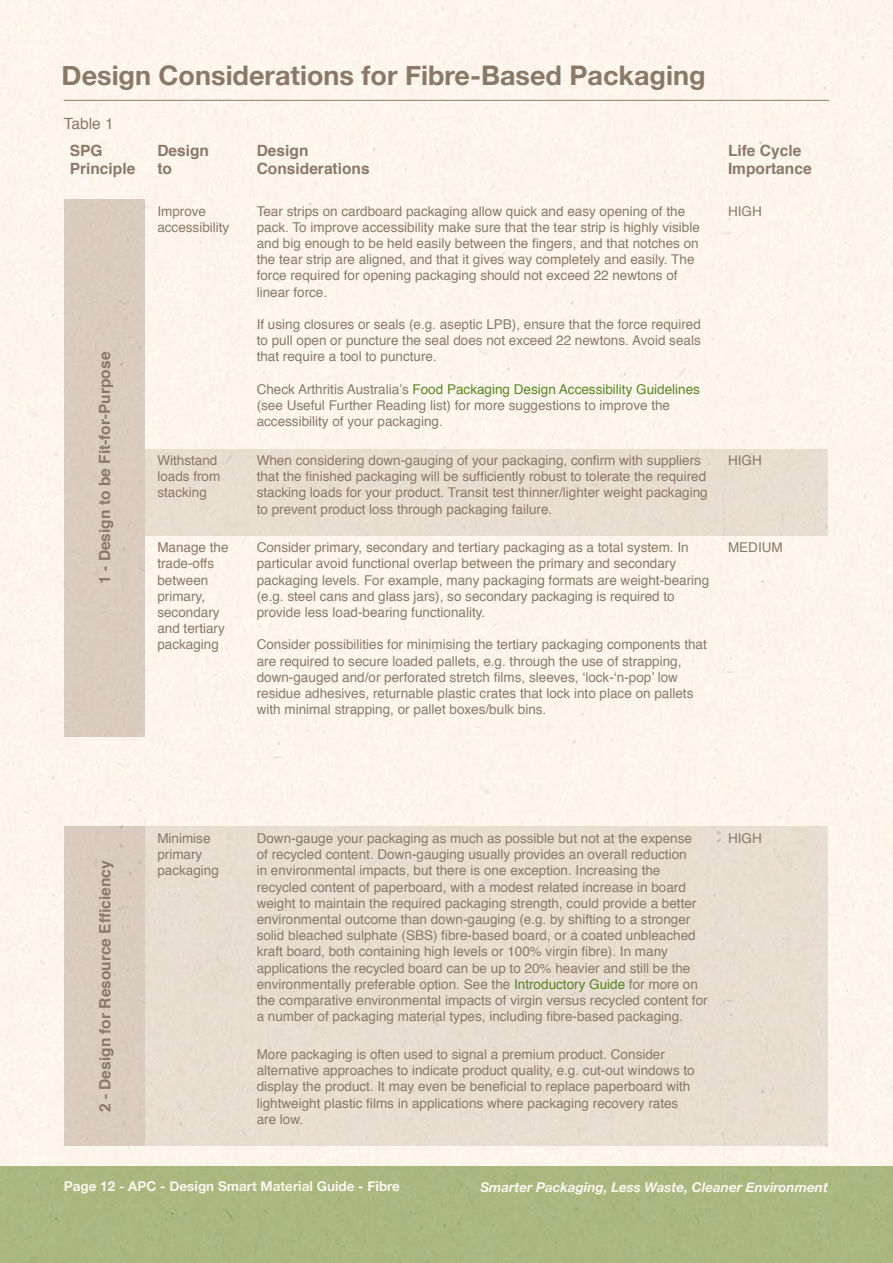
<style>
.page{position:relative;width:893px;height:1263px;background:#fff}
.page>*{position:absolute;margin:0;border:0;box-sizing:border-box;transform-origin:0 0}
.t1{font:700 27px "Helvetica Neue";color:#8a7969}
.t2{font:700 15.6px/18.6px "Helvetica";color:#8a7969}
.t3{font:15.6px "Helvetica";color:#8a7969}
.t4{font:13.5px/16.2px "Helvetica";color:#8a7969}
.t5{font:italic 700 13.5px "Helvetica Neue";color:#fff}
.t6{font:700 13.5px "Helvetica Neue";color:#fff}
.s1{color:#598526}
</style>
<div class="page">
<img style="left:0;top:0;width:893px;height:1263px">
<hr style="left:64px;top:100px;width:765px;height:1px;background:#8a7969">
<h1 class="t1" style="left:62px;top:51px;width:645px">Design Considerations for Fibre-Based Packaging</h1>
<p class="t3" style="left:64px;top:111px;width:52px">Table 1</p>
<p class="t2" style="left:70px;top:141px;width:67px">SPG<br>Principle</p>
<p class="t2" style="left:157px;top:141px;width:53px">Design to</p>
<p class="t2" style="left:257px;top:141px;width:115px">Design<br>Considerations</p>
<p class="t2" style="left:728px;top:141px;width:85px">Life Cycle<br>Importance</p>
<p class="t2" style="left:96px;top:584px;width:234px;rotate:-90deg">1 - Design to be Fit-for-Purpose</p>
<p class="t4" style="left:157px;top:203px;width:74px">Improve accessibility</p>
<p class="t4" style="left:257px;top:203px;width:445px">Tear strips on cardboard packaging allow quick and easy opening of the pack. To improve accessibility make sure that the tear strip is highly visible and big enough to be held easily between the fingers, and that notches on the tear strip are aligned, and that it gives way completely and easily. The force required for opening packaging should not exceed 22 newtons of linear force.</p>
<p class="t4" style="left:257px;top:317px;width:446px;text-align:justify">If using closures or seals (e.g. aseptic LPB), ensure that the force required to pull open or puncture the seal does not exceed 22 newtons. Avoid seals that require a tool to puncture.</p>
<p class="t4" style="left:257px;top:381px;width:445px">Check Arthritis Australia’s <span class="s1">Food Packaging Design Accessibility Guidelines </span>(see Useful Further Reading list) for more suggestions to improve the accessibility of your packaging.</p>
<p class="t4" style="left:728px;top:203px;width:35px">HIGH</p>
<p class="t4" style="left:157px;top:452px;width:65px">Withstand loads from stacking</p>
<p class="t4" style="left:257px;top:452px;width:452px">When considering down-gauging of your packaging, confirm with suppliers that the finished packaging will be sufficiently robust to tolerate the required stacking loads for your product. Transit test thinner/lighter weight packaging to prevent product loss through packaging failure.</p>
<p class="t4" style="left:728px;top:452px;width:35px">HIGH</p>
<p class="t4" style="left:157px;top:540px;width:73px">Manage the trade-offs between primary, secondary and tertiary packaging</p>
<p class="t4" style="left:257px;top:540px;width:454px">Consider primary, secondary and tertiary packaging as a total system. In particular avoid functional overlap between the primary and secondary packaging levels. For example, many packaging formats are weight-bearing (e.g. steel cans and glass jars), so secondary packaging is required to provide less load-bearing functionality.</p>
<p class="t4" style="left:728px;top:540px;width:56px">MEDIUM</p>
<p class="t4" style="left:257px;top:637px;width:452px">Consider possibilities for minimising the tertiary packaging components that are required to secure loaded pallets, e.g. through the use of strapping, down-gauged and/or perforated stretch films, sleeves, ‘lock-‘n-pop’ low residue adhesives, returnable plastic crates that lock into place on pallets with minimal strapping, or pallet boxes/bulk bins.</p>
<p class="t2" style="left:96px;top:1112px;width:253px;rotate:-90deg">2 - Design for Resource Efficiency</p>
<p class="t4" style="left:157px;top:830px;width:63px">Minimise primary packaging</p>
<p class="t4" style="left:257px;top:830px;width:452px">Down-gauge your packaging as much as possible but not at the expense<br>of recycled content. Down-gauging usually provides an overall reduction<br>in environmental impacts, but there is one exception. Increasing the recycled content of paperboard, with a modest related increase in board weight to maintain the required packaging strength, could provide a better environmental outcome than down-gauging (e.g. by shifting to a stronger solid bleached sulphate (SBS) fibre-based board, or a coated unbleached kraft board, both containing high levels or 100% virgin fibre). In many applications the recycled board can be up to 20% heavier and still be the environmentally preferable option. See the <span class="s1">Introductory Guide</span> for more on the comparative environmental impacts of virgin versus recycled content for a number of packaging material types, including fibre-based packaging.</p>
<p class="t4" style="left:257px;top:1046px;width:440px">More packaging is often used to signal a premium product. Consider alternative approaches to indicate product quality, e.g. cut-out windows to display the product. It may even be beneficial to replace paperboard with lightweight plastic films in applications where packaging recovery rates are low.</p>
<p class="t4" style="left:728px;top:830px;width:35px">HIGH</p>
<p class="t6" style="left:64px;top:1174px;width:338px">Page 12 - APC - Design Smart Material Guide - Fibre</p>
<p class="t5" style="left:480px;top:1176px;width:349px">Smarter Packaging, Less Waste, Cleaner Environment</p>
</div>
